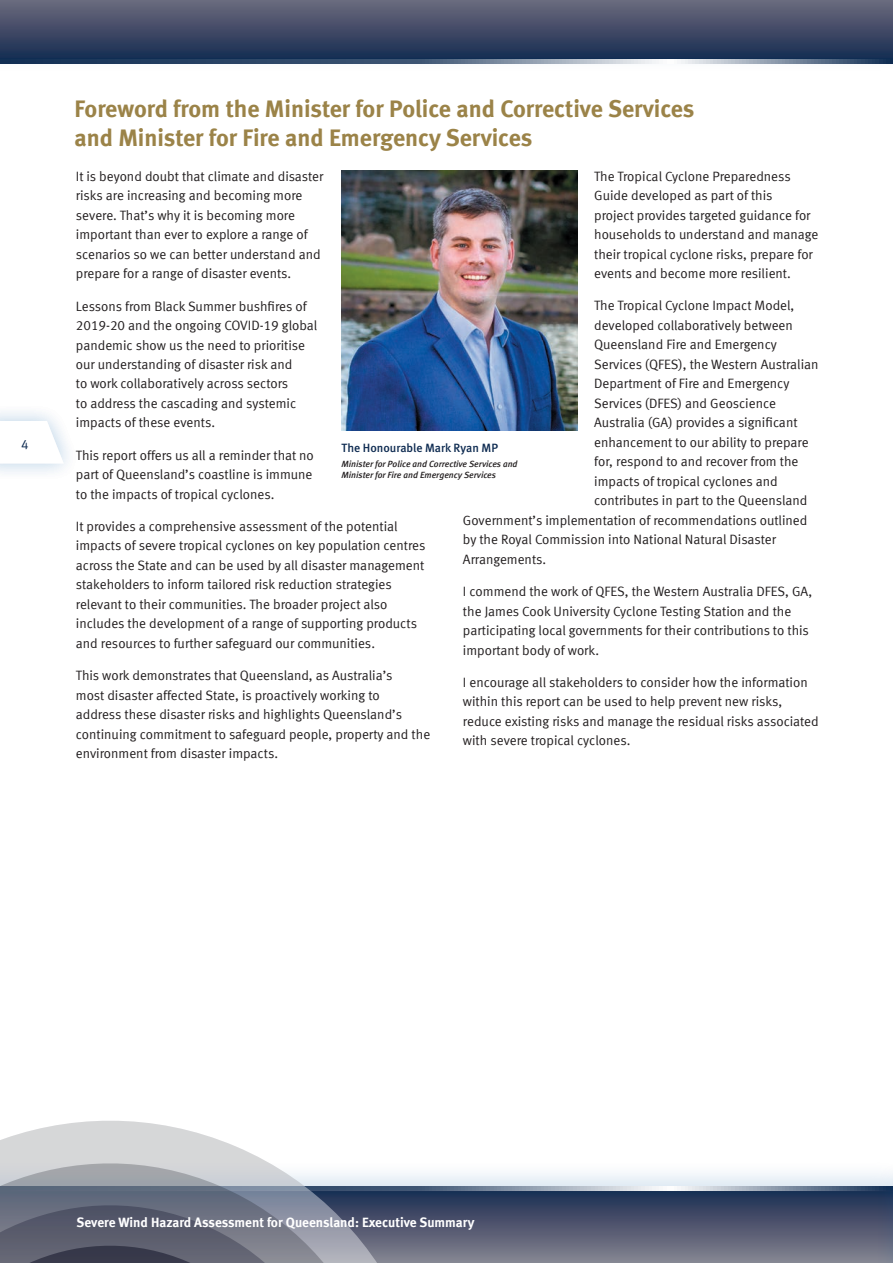
<style>
.page{position:relative;width:893px;height:1263px;background:#fff}
.page>*{position:absolute;margin:0;border:0;box-sizing:border-box;transform-origin:0 0}
.t1{font:24px/28.8px "Meta Bold LF";color:#9b8348}
.t2{font:13.5px/19.5px "Meta Normal LF";color:#231f20}
.t3{font:13.5px "Meta Bold LF";color:#fff}
.t4{font:13.5px "Meta Normal LF";color:#0e2b51}
.t5{font:500 12px "Meta";color:#0e2b51}
.t6{font:italic 500 9px/10.5px "Meta";color:#231f20}
</style>
<div class="page">
<div style="left:0;top:1159px;width:893px;height:104px;background:#015ca6;opacity:.15"></div>
<svg style="left:476px;top:1191px;width:398px;height:72px;background:#515871"></svg>
<svg style="left:476px;top:1186px;width:398px;height:5px;background:#a1adbb"></svg>
<div style="left:874px;top:1159px;width:19px;height:104px;background:#015ca6;opacity:.15"></div>
<svg style="left:892px;top:1191px;width:1px;height:72px"></svg>
<div style="left:0;top:0;width:893px;height:64px;background:linear-gradient(to bottom,#6d6a7d,#10284f)"></div>
<svg style="left:0;top:60px;width:893px;height:4px;background:#5f738c"></svg>
<svg style="left:59px;top:1120px;width:417px;height:143px"></svg>
<svg style="left:0;top:1125px;width:427px;height:138px"></svg>
<svg style="left:0;top:1173px;width:380px;height:90px;background:#717686"></svg>
<div style="left:0;top:402px;width:80px;height:80px;background:#015ca6;opacity:.15"></div>
<svg style="left:0;top:421px;width:64px;height:42px"></svg>
<img style="left:342px;top:171px;width:235px;height:260px">
<p class="t4" style="left:21px;top:436px;width:9px">4</p>
<h1 class="t1" style="left:74px;top:94px;width:621px">Foreword from the Minister for Police and Corrective Services and Minister for Fire and Emergency Services</h1>
<p class="t2" style="left:76px;top:166px;width:249px">It is beyond doubt that climate and disaster risks are increasing and becoming more severe. That’s why it is becoming more important than ever to explore a range of scenarios so we can better understand and prepare for a range of disaster events.</p>
<p class="t2" style="left:76px;top:296px;width:243px">Lessons from Black Summer bushfires of 2019-20 and the ongoing COVID-19 global pandemic show us the need to prioritise our understanding of disaster risk and<br>to work collaboratively across sectors<br>to address the cascading and systemic impacts of these events.</p>
<p class="t2" style="left:76px;top:445px;width:239px;text-align:justify">This report offers us all a reminder that no part of Queensland’s coastline is immune to the impacts of tropical cyclones.</p>
<p class="t2" style="left:76px;top:516px;width:351px">It provides a comprehensive assessment of the potential impacts of severe tropical cyclones on key population centres across the State and can be used by all disaster management stakeholders to inform tailored risk reduction strategies relevant to their communities. The broader project also includes the development of a range of supporting products and resources to further safeguard our communities.</p>
<p class="t2" style="left:76px;top:666px;width:356px">This work demonstrates that Queensland, as Australia’s<br>most disaster affected State, is proactively working to<br>address these disaster risks and highlights Queensland’s continuing commitment to safeguard people, property and the environment from disaster impacts.</p>
<p class="t2" style="left:594px;top:166px;width:226px">The Tropical Cyclone Preparedness Guide developed as part of this<br>project provides targeted guidance for households to understand and manage their tropical cyclone risks, prepare for events and become more resilient.</p>
<p class="t2" style="left:594px;top:296px;width:202px">The Tropical Cyclone Impact Model,</p>
<p class="t2" style="left:594px;top:315px;width:200px">developed collaboratively between</p>
<p class="t2" style="left:594px;top:335px;width:184px">Queensland Fire and Emergency</p>
<p class="t2" style="left:594px;top:354px;width:226px">Services (QFES), the Western Australian</p>
<p class="t2" style="left:594px;top:374px;width:197px">Department of Fire and Emergency</p>
<p class="t2" style="left:594px;top:393px;width:183px">Services (DFES) and Geoscience</p>
<p class="t2" style="left:594px;top:413px;width:205px">Australia (GA) provides a significant</p>
<p class="t2" style="left:594px;top:432px;width:216px">enhancement to our ability to prepare</p>
<p class="t2" style="left:594px;top:452px;width:206px">for, respond to and recover from the</p>
<p class="t2" style="left:594px;top:471px;width:185px">impacts of tropical cyclones and</p>
<p class="t2" style="left:594px;top:491px;width:215px">contributes in part to the Queensland</p>
<p class="t2" style="left:463px;top:510px;width:346px">Government’s implementation of recommendations outlined</p>
<p class="t2" style="left:463px;top:530px;width:314px">by the Royal Commission into National Natural Disaster</p>
<p class="t2" style="left:463px;top:549px;width:85px">Arrangements.</p>
<p class="t2" style="left:463px;top:581px;width:351px">I commend the work of QFES, the Western Australia DFES, GA, the James Cook University Cyclone Testing Station and the participating local governments for their contributions to this important body of work.</p>
<p class="t2" style="left:463px;top:672px;width:357px">I encourage all stakeholders to consider how the information within this report can be used to help prevent new risks, reduce existing risks and manage the residual risks associated with severe tropical cyclones.</p>
<p class="t5" style="left:342px;top:441px;width:158px">The Honourable Mark Ryan MP</p>
<p class="t6" style="left:342px;top:459px;width:177px">Minister for Police and Corrective Services and<br>Minister for Fire and Emergency Services</p>
<p class="t3" style="left:77px;top:1214px;width:399px">Severe Wind Hazard Assessment for Queensland: Executive Summary</p>
</div>
